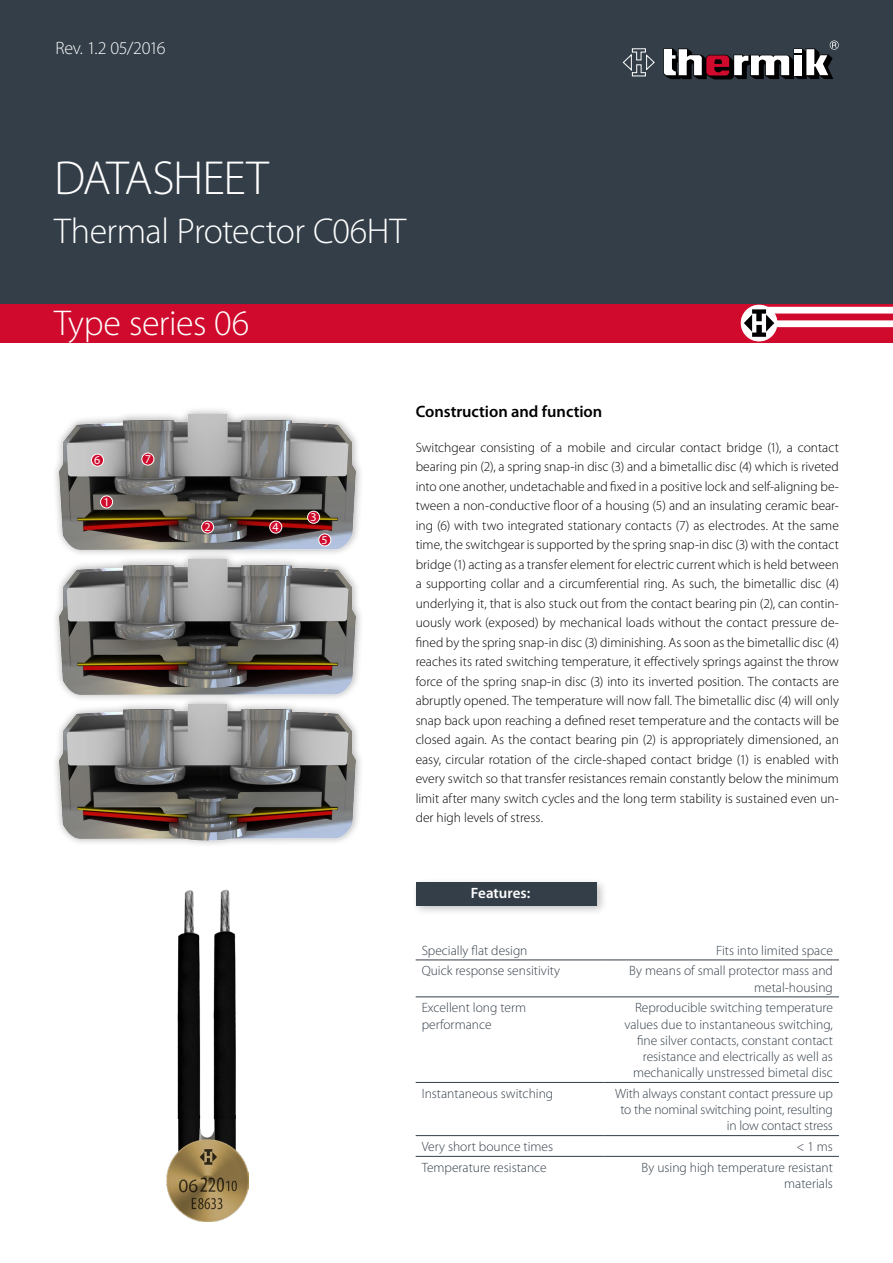
<style>
.page{position:relative;width:893px;height:1263px;background:#fff}
.page>*{position:absolute;margin:0;border:0;box-sizing:border-box;transform-origin:0 0}
.t1{font:300 48px "Myriad Pro";letter-spacing:-.03em;color:#fff}
.t2{font:300 36px "Myriad Pro";letter-spacing:-.015em;color:#fff}
.t3{font:300 18px "Myriad Pro";letter-spacing:-.025em;color:#fff}
.t4{font:600 16.5px "Myriad Pro";color:#000}
.t5{font:600 15px "Myriad Pro";color:#fff}
.t6{font:300 13.5px/19.5px "Myriad Pro";color:#000;text-align:justify}
.t7{font:300 13.5px/16.2px "Myriad Pro";color:#333e48;text-align:right}
.t8{font:12px "Myriad Pro";color:#fff}
</style>
<div class="page">
<div style="left:0;top:0;width:893px;height:306px;background:#333e48"></div>
<div style="left:411px;top:877px;width:198px;height:39px;background:#000;opacity:.25"></div>
<div style="left:417px;top:882px;width:180px;height:23px;background:#333e48"></div>
<div style="left:0;top:304px;width:893px;height:38px;background:#cf0a2c"></div>
<div style="left:743px;top:320px;width:150px;height:7px;background:#fff"></div>
<div style="left:758px;top:307px;width:135px;height:7px;background:#fff"></div>
<div style="left:741px;top:305px;width:36px;height:36px;background:#fff;border-radius:50%"></div>
<div style="left:741px;top:305px;width:36px;height:36px;border:1px solid #fff;border-radius:50%"></div>
<svg style="left:744px;top:309px;width:30px;height:28px"></svg>
<svg style="left:663px;top:42px;width:174px;height:37px"></svg>
<svg style="left:622px;top:48px;width:33px;height:29px"></svg>
<div style="left:52px;top:551px;width:312px;height:151px;background:#000;opacity:.35"></div>
<img style="left:58px;top:560px;width:299px;height:136px">
<div style="left:52px;top:696px;width:312px;height:152px;background:#000;opacity:.35"></div>
<img style="left:58px;top:704px;width:299px;height:136px">
<div style="left:52px;top:407px;width:312px;height:150px;background:#000;opacity:.35"></div>
<img style="left:58px;top:415px;width:299px;height:136px">
<div style="left:101px;top:496px;width:12px;height:12px;background:#cf0a2c;border-radius:50%"></div>
<div style="left:100px;top:495px;width:13px;height:13px;border:1px solid #fff;border-radius:50%"></div>
<div style="left:202px;top:521px;width:12px;height:12px;background:#cf0a2c;border-radius:50%"></div>
<div style="left:201px;top:521px;width:13px;height:12px;border:1px solid #fff;border-radius:50%"></div>
<div style="left:308px;top:511px;width:12px;height:12px;background:#cf0a2c;border-radius:50%"></div>
<div style="left:307px;top:511px;width:13px;height:13px;border:1px solid #fff;border-radius:50%"></div>
<div style="left:270px;top:521px;width:12px;height:12px;background:#cf0a2c;border-radius:50%"></div>
<div style="left:269px;top:521px;width:13px;height:12px;border:1px solid #fff;border-radius:50%"></div>
<div style="left:319px;top:534px;width:12px;height:12px;background:#cf0a2c;border-radius:50%"></div>
<div style="left:318px;top:533px;width:13px;height:13px;border:1px solid #fff;border-radius:50%"></div>
<div style="left:91px;top:454px;width:13px;height:12px;background:#cf0a2c;border-radius:50%"></div>
<div style="left:91px;top:454px;width:13px;height:13px;border:1px solid #fff;border-radius:50%"></div>
<div style="left:142px;top:453px;width:12px;height:12px;background:#cf0a2c;border-radius:50%"></div>
<div style="left:141px;top:453px;width:13px;height:12px;border:1px solid #fff;border-radius:50%"></div>
<hr style="left:416px;top:960px;width:188px;height:1px;background:#333e48">
<hr style="left:604px;top:960px;width:235px;height:1px;background:#333e48">
<hr style="left:416px;top:1082px;width:188px;height:1px;background:#333e48">
<hr style="left:604px;top:997px;width:235px;height:1px;background:#333e48">
<hr style="left:604px;top:1082px;width:235px;height:1px;background:#333e48">
<hr style="left:416px;top:1135px;width:188px;height:1px;background:#333e48">
<hr style="left:604px;top:1135px;width:235px;height:1px;background:#333e48">
<hr style="left:416px;top:1156px;width:188px;height:1px;background:#333e48">
<hr style="left:604px;top:1156px;width:235px;height:1px;background:#333e48">
<hr style="left:416px;top:997px;width:188px;height:1px;background:#333e48">
<img style="left:166px;top:1118px;width:82px;height:104px">
<img style="left:177px;top:889px;width:59px;height:229px">
<h3 class="t3" style="left:55px;top:37px;width:112px">Rev. 1.2 05/2016</h3>
<h3 class="t3" style="left:83px;top:37px;width:63px">: 06-2014</h3>
<h1 class="t1" style="left:54px;top:149px;width:216px">DATASHEET</h1>
<h2 class="t2" style="left:54px;top:209px;width:354px">Thermal Protector C06HT</h2>
<h2 class="t2" style="left:54px;top:301px;width:197px">Type series 06</h2>
<p class="t8" style="left:94px;top:453px;width:8px">6</p>
<p class="t8" style="left:145px;top:452px;width:8px">7</p>
<p class="t8" style="left:103px;top:494px;width:8px">1</p>
<p class="t8" style="left:204px;top:520px;width:8px">2</p>
<p class="t8" style="left:273px;top:520px;width:8px">4</p>
<p class="t8" style="left:310px;top:510px;width:8px">3</p>
<p class="t8" style="left:322px;top:532px;width:8px">5</p>
<p class="t4" style="left:416px;top:401px;width:188px">Construction and function</p>
<p class="t6" style="left:416px;top:437px;width:425px">Switchgear consisting of a mobile and circular contact bridge (1), a contact bearing pin (2), a spring snap-in disc (3) and a bimetallic disc (4) which is riveted into one another, undetachable and fixed in a positive lock and self-aligning be&shy;tween a non-conductive floor of a housing (5) and an insulating ceramic bear&shy;ing (6) with two integrated stationary contacts (7) as electrodes. At the same time, the switchgear is supported by the spring snap-in disc (3) with the contact bridge (1) acting as a transfer element for electric current which is held between a supporting collar and a circumferential ring. As such, the bimetallic disc (4) underlying it, that is also stuck out from the contact bearing pin (2), can contin&shy;uously work (exposed) by mechanical loads without the contact pressure de&shy;fined by the spring snap-in disc (3) diminishing. As soon as the bimetallic disc (4) reaches its rated switching temperature, it effectively springs against the throw force of the spring snap-in disc (3) into its inverted position. The contacts are abruptly opened. The temperature will now fall. The bimetallic disc (4) will only snap back upon reaching a defined reset temperature and the contacts will be closed again. As the contact bearing pin (2) is appropriately dimensioned, an easy, circular rotation of the circle-shaped contact bridge (1) is enabled with every switch so that transfer resistances remain constantly below the minimum limit after many switch cycles and the long term stability is sustained even un&shy;der high levels of stress.</p>
<p class="t5" style="left:471px;top:884px;width:61px">Features:</p>
<p class="t7" style="left:422px;top:942px;width:107px">Specially flat design</p>
<p class="t7" style="left:716px;top:942px;width:118px">Fits into limited space</p>
<p class="t7" style="left:422px;top:963px;width:140px">Quick response sensitivity</p>
<p class="t7" style="left:629px;top:963px;width:205px">By means of small protector mass and metal-housing</p>
<p class="t7" style="left:422px;top:999px;width:106px;text-align:left">Excellent long term performance</p>
<p class="t7" style="left:624px;top:999px;width:210px">Reproducible switching temperature values due to instantaneous switching, fine silver contacts, constant contact resistance and electrically as well as mechanically unstressed bimetal disc</p>
<p class="t7" style="left:422px;top:1085px;width:133px">Instantaneous switching</p>
<p class="t7" style="left:615px;top:1085px;width:219px">With always constant contact pressure up to the nominal switching point, resulting in low contact stress</p>
<p class="t7" style="left:422px;top:1138px;width:133px">Very short bounce times</p>
<p class="t7" style="left:796px;top:1138px;width:38px">&lt; 1 ms</p>
<p class="t7" style="left:422px;top:1159px;width:127px">Temperature resistance</p>
<p class="t7" style="left:641px;top:1159px;width:193px">By using high temperature resistant materials</p>
</div>
